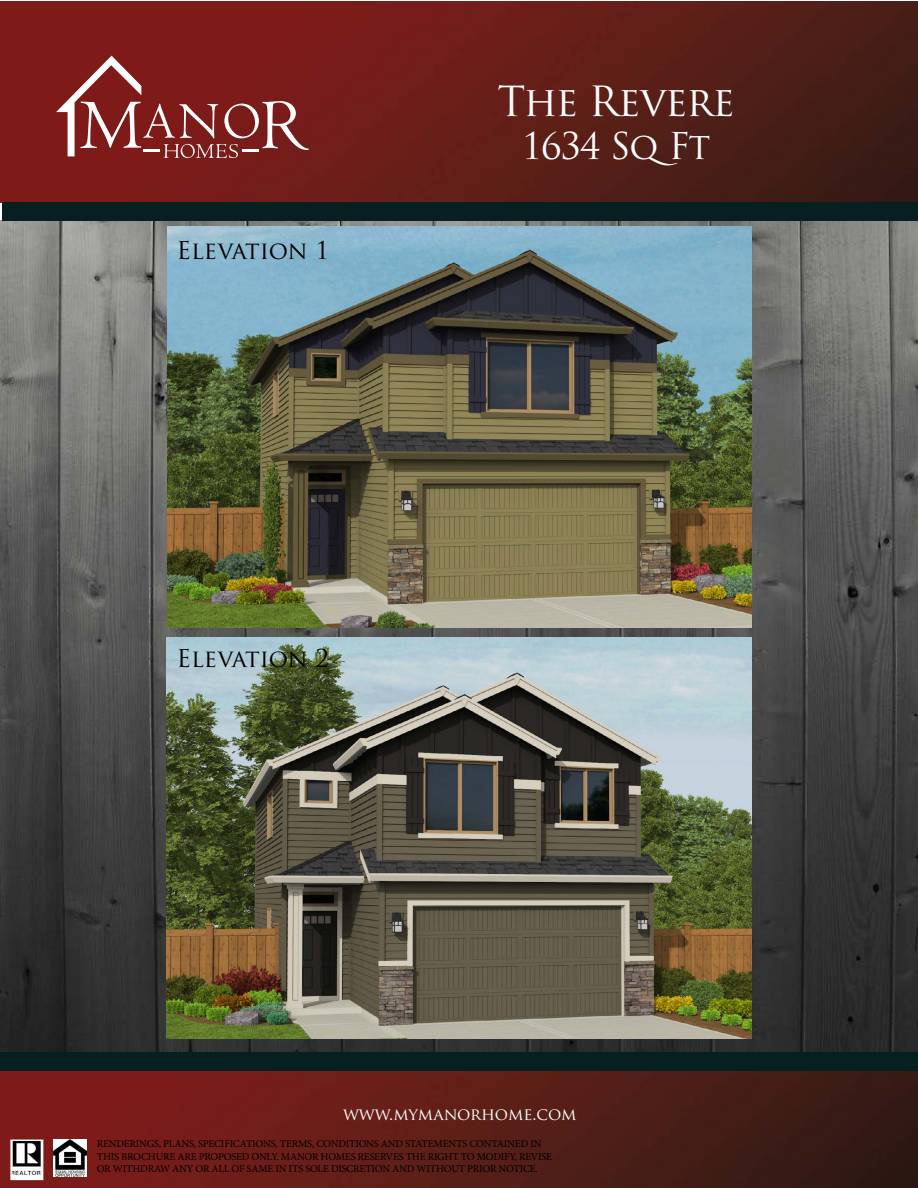
<style>
.page{position:relative;width:918px;height:1188px;background:#fff}
.page>*{position:absolute;margin:0;border:0;box-sizing:border-box;transform-origin:0 0}
.t1{font:40.5px "Trajan Pro";letter-spacing:-.03em;color:#fff}
.t2{font:36px "Trajan Pro";letter-spacing:-.03em;color:#fff}
.t3{font:24px "Trajan Pro";letter-spacing:-.005em;color:#000}
.t4{font:16.5px "Trajan Pro";letter-spacing:-.01em;color:#fff}
.t5{font:10.5px/12.6px "Minion Pro";letter-spacing:-.02em;color:#000}
</style>
<div class="page">
<img style="left:0;top:221px;width:918px;height:831px">
<img style="left:0;top:1071px;width:918px;height:117px">
<img style="left:0;top:1px;width:918px;height:202px">
<div style="left:2px;top:203px;width:916px;height:18px;background:#061f20"></div>
<svg style="left:56px;top:56px;width:253px;height:102px"></svg>
<hr style="left:143px;top:149px;width:17px;height:3px;background:#fff">
<hr style="left:242px;top:149px;width:16px;height:3px;background:#fff">
<div style="left:0;top:1052px;width:918px;height:19px;background:#061f20"></div>
<img style="left:167px;top:227px;width:585px;height:400px">
<img style="left:167px;top:638px;width:585px;height:401px">
<div style="left:11px;top:1140px;width:32px;height:39px;background:#fff"></div>
<img style="left:13px;top:1143px;width:27px;height:32px">
<div style="left:10px;top:1140px;width:33px;height:40px;border:2px solid #fff"></div>
<img style="left:54px;top:1140px;width:33px;height:36px">
<h3 class="t3" style="left:176px;top:235px;width:154px">Elevation 1</h3>
<h3 class="t3" style="left:176px;top:643px;width:154px">Elevation 2</h3>
<h1 class="t1" style="left:497px;top:75px;width:239px">The Revere</h1>
<h2 class="t2" style="left:522px;top:123px;width:190px">1634 SqFt</h2>
<h3 class="t4" style="left:343px;top:1103px;width:235px">www.mymanorhome.com</h3>
<p class="t5" style="left:97px;top:1138px;width:457px">RENDERINGS, PLANS, SPECIFICATIONS, TERMS, CONDITIONS AND STATEMENTS CONTAINED IN<br>THIS BROCHURE ARE PROPOSED ONLY. MANOR HOMES RESERVES THE RIGHT TO MODIFY, REVISE<br>OR WITHDRAW ANY OR ALL OF SAME IN ITS SOLE DISCRETION AND WITHOUT PRIOR NOTICE.</p>
</div>
